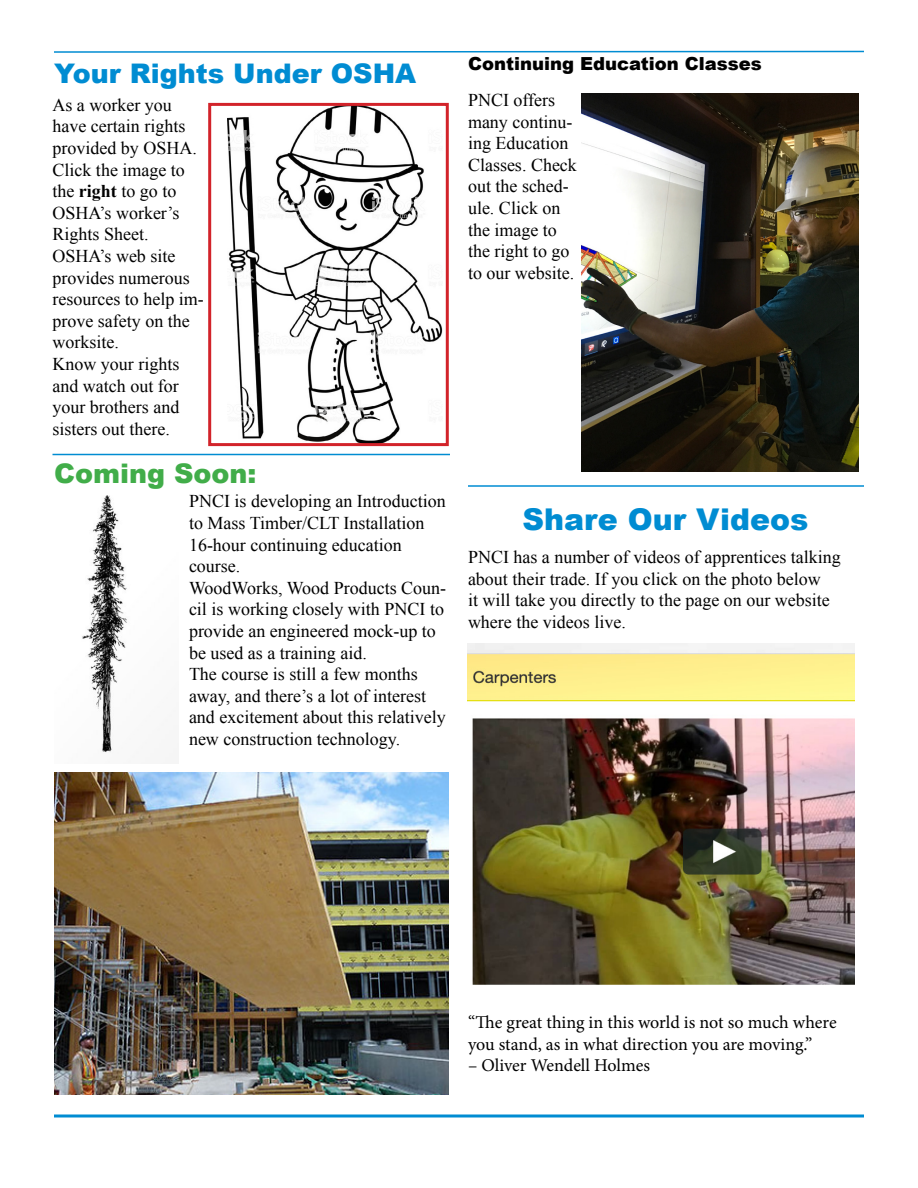
<style>
.page{position:relative;width:918px;height:1188px;background:#fff}
.page>*{position:absolute;margin:0;border:0;box-sizing:border-box;transform-origin:0 0}
.t1{font:900 30px "Arial";color:#008cd2}
.t2{font:900 27px "Arial";color:#008cd2}
.t3{font:900 27px "Arial";color:#41ad49}
.t4{font:18px/21.6px "Times New Roman";color:#000}
.t5{font:18px/21.6px "Minion Pro";letter-spacing:-.005em;color:#000}
.t6{font:900 18px "Arial";color:#000}
.s1{font-weight:700}
</style>
<div class="page">
<svg style="left:54px;top:50px;width:810px;height:3px"></svg>
<img style="left:228px;top:107px;width:214px;height:335px">
<div style="left:208px;top:103px;width:241px;height:343px;border:3px solid #d2232a"></div>
<img style="left:581px;top:94px;width:278px;height:377px">
<img style="left:82px;top:495px;width:45px;height:258px">
<hr style="left:52px;top:454px;width:398px;height:1px;background:#008cd2">
<img style="left:54px;top:772px;width:395px;height:322px">
<hr style="left:468px;top:485px;width:396px;height:2px;background:#008cd2">
<svg style="left:54px;top:1114px;width:810px;height:4px;background:#3fa8dd"></svg>
<img style="left:468px;top:644px;width:387px;height:341px">
<h2 class="t2" style="left:54px;top:54px;width:364px">Your Rights Under OSHA</h2>
<p class="t4" style="left:52px;top:94px;width:153px">As a worker you have certain rights provided by OSHA.<br>Click the image to the <span class="s1">right</span> to go to<br>OSHA’s worker’s<br>Rights Sheet.<br>OSHA’s web site provides numerous resources to help im&shy;prove safety on the worksite.<br>Know your rights and watch out for your brothers and sisters out there.</p>
<h2 class="t3" style="left:54px;top:454px;width:204px">Coming Soon:</h2>
<p class="t4" style="left:189px;top:490px;width:259px">PNCI is developing an Introduction to Mass Timber/CLT Installation<br>16-hour continuing education course.<br>WoodWorks, Wood Products Coun&shy;cil is working closely with PNCI to provide an engineered mock-up to be used as a training aid.<br>The course is still a few months away, and there’s a lot of interest and excitement about this relatively new construction technology.</p>
<p class="t6" style="left:468px;top:51px;width:295px">Continuing Education Classes</p>
<p class="t4" style="left:468px;top:89px;width:110px">PNCI offers many continu&shy;ing Education<br>Classes. Check out the sched&shy;ule. Click on the image to the right to go to our website.</p>
<h1 class="t1" style="left:522px;top:498px;width:287px">Share Our Videos</h1>
<p class="t4" style="left:468px;top:546px;width:374px">PNCI has a number of videos of apprentices talking about their trade. If you click on the photo below<br>it will take you directly to the page on our website where the videos live.</p>
<p class="t5" style="left:468px;top:1012px;width:370px">“The great thing in this world is not so much where you stand, as in what direction you are moving.”</p>
<p class="t5" style="left:468px;top:1055px;width:184px">– Oliver Wendell Holmes</p>
</div>
